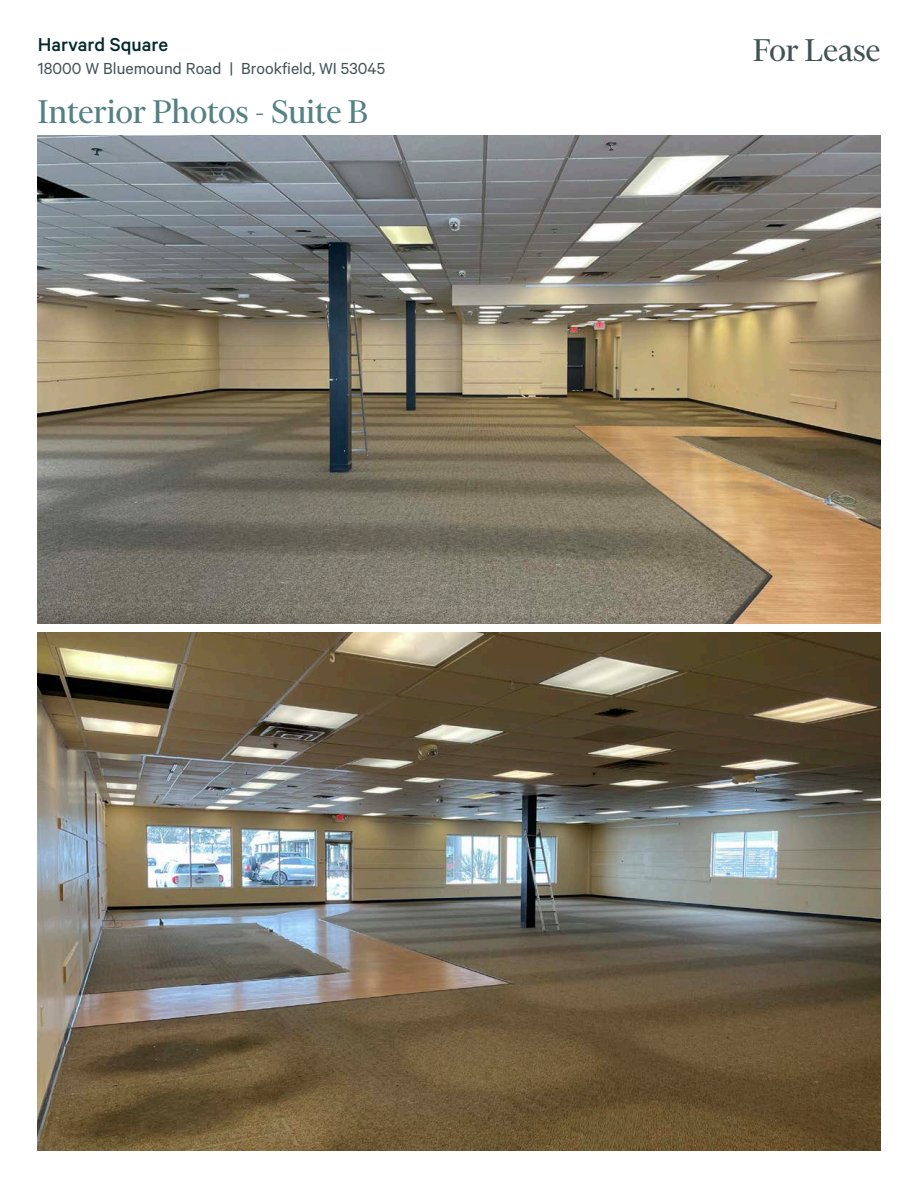
<style>
.page{position:relative;width:918px;height:1188px;background:#fff}
.page>*{position:absolute;margin:0;border:0;box-sizing:border-box;transform-origin:0 0}
.Heading_Small{font:37.5px "Financier Display";color:#538184}
.t1{font:36px "Financier Display";color:#415255}
.t2{font:500 21px "Calibre";color:#05292c}
.t3{font:18px "Calibre";color:#415255}
</style>
<div class="page">
<img style="left:38px;top:135px;width:842px;height:489px">
<img style="left:38px;top:633px;width:842px;height:517px">
<p class="t2" style="left:38px;top:33px;width:132px">Harvard Square</p>
<p class="t3" style="left:38px;top:58px;width:349px">18000 W Bluemound Road | Brookfield, WI 53045</p>
<p class="Heading_Small" style="left:38px;top:92px;width:332px">Interior Photos - Suite B</p>
<p class="t1" style="left:753px;top:32px;width:129px">For Lease</p>
</div>
